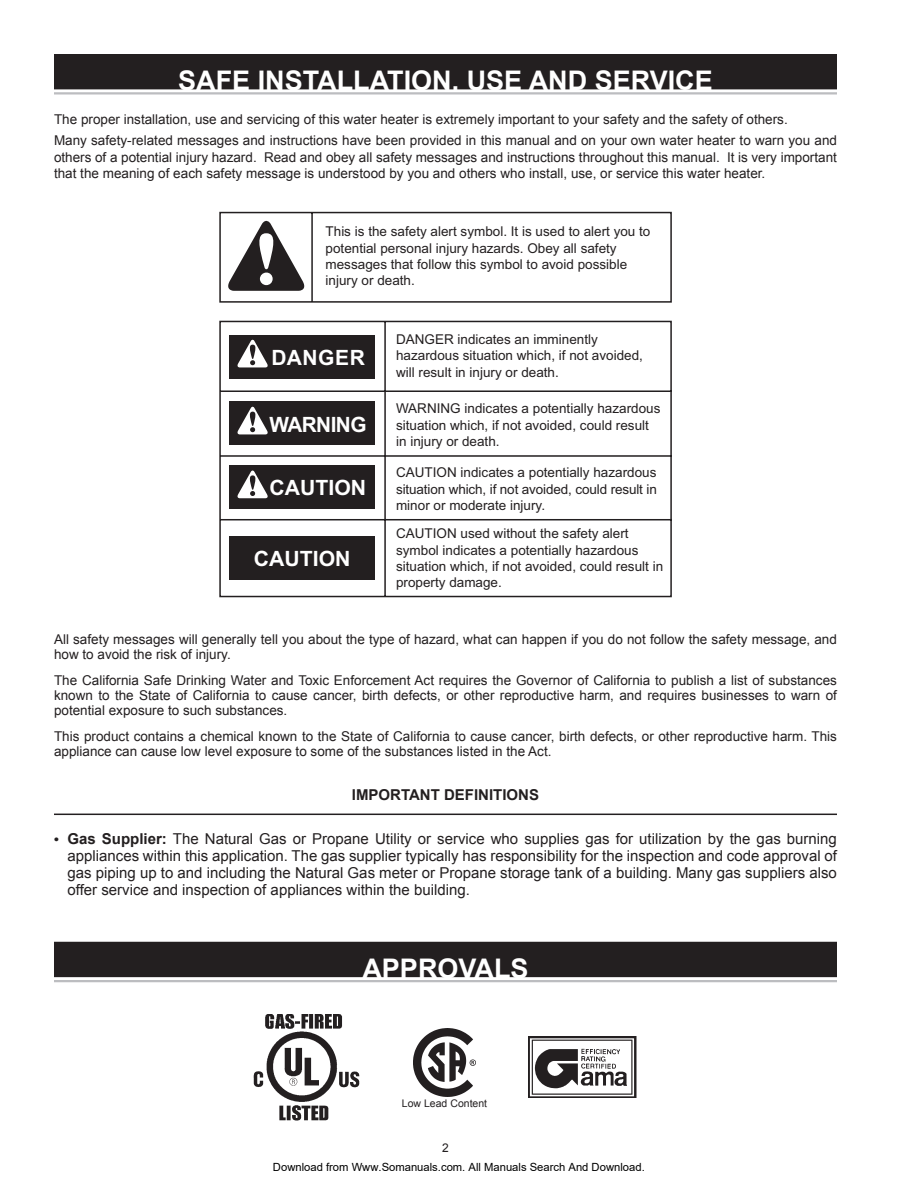
<style>
.page{position:relative;width:918px;height:1188px;background:#fff}
.page>*{position:absolute;margin:0;border:0;box-sizing:border-box;transform-origin:0 0}
.t1{font:700 27px "Arial";color:#fff}
.t2{font:700 21.15px "Arial";color:#fff}
.t3{font:700 21.15px "Arial";letter-spacing:-.025em;color:#fff}
.t4{font:15px/17.2px "Arial";color:#231f20;text-align:justify}
.t5{font:700 15px "Arial";color:#231f20}
.t6{font:13.5px/16.2px "Arial";color:#231f20}
.t7{font:12px "Arial";color:#231f20}
.t8{font:11.25px "Arial";color:#000}
.t9{font:10.5px "Arial";color:#231f20}
.s1{font-weight:700;font-size:13.5px}
.s2{font-weight:700}
</style>
<div class="page">
<div style="left:55px;top:55px;width:781px;height:34px;background:#231f20"></div>
<div style="left:54px;top:54px;width:783px;height:35px;border:2px solid #231f20"></div>
<hr style="left:54px;top:92px;width:783px;height:2px;background:#bcbdc0">
<svg style="left:219px;top:212px;width:453px;height:385px"></svg>
<div style="left:230px;top:465px;width:145px;height:44px;background:#231f20"></div>
<svg style="left:237px;top:470px;width:31px;height:28px"></svg>
<div style="left:230px;top:402px;width:145px;height:43px;background:#231f20"></div>
<svg style="left:237px;top:407px;width:31px;height:27px"></svg>
<div style="left:230px;top:335px;width:145px;height:43px;background:#231f20"></div>
<div style="left:230px;top:536px;width:145px;height:44px;background:#231f20"></div>
<svg style="left:226px;top:221px;width:81px;height:70px"></svg>
<svg style="left:237px;top:340px;width:31px;height:27px"></svg>
<hr style="left:54px;top:814px;width:783px;height:1px;background:#231f20">
<div style="left:55px;top:943px;width:781px;height:33px;background:#231f20"></div>
<div style="left:54px;top:942px;width:783px;height:35px;border:2px solid #231f20"></div>
<hr style="left:54px;top:980px;width:783px;height:2px;background:#bcbdc0">
<img style="left:528px;top:1036px;width:108px;height:62px">
<img style="left:253px;top:1014px;width:107px;height:106px">
<img style="left:414px;top:1028px;width:61px;height:68px">
<h1 class="t1" style="left:178px;top:63px;width:19px">SAFE</h1>
<h1 class="t1" style="left:258px;top:63px;width:26px">INSTALLAT</h1>
<h1 class="t1" style="left:404px;top:63px;width:82px">ION, USE</h1>
<h1 class="t1" style="left:529px;top:63px;width:21px">AND</h1>
<h1 class="t1" style="left:595px;top:63px;width:20px">SERV</h1>
<h1 class="t1" style="left:668px;top:63px;width:26px">ICE</h1>
<p class="t6" style="left:54px;top:108px;width:785px;line-height:21.6px">The proper installation, use and servicing of this water heater is extremely important to your safety and the safety of others.<br>Many safety-related messages and instructions have been provided in this manual and on your own water heater to warn you and</p>
<p class="t6" style="left:54px;top:149px;width:784px">others of a potential injury hazard. Read and obey all safety messages and instructions throughout this manual. It is very important that the meaning of each safety message is understood by you and others who install, use, or service this water heater.</p>
<p class="t6" style="left:326px;top:224px;width:326px">This is the safety alert symbol. It is used to alert you to potential personal injury hazards. Obey all safety messages that follow this symbol to avoid possible injury or death.</p>
<h2 class="t2" style="left:272px;top:343px;width:95px">DANGER</h2>
<h2 class="t3" style="left:270px;top:410px;width:98px">WARNING</h2>
<h2 class="t2" style="left:270px;top:474px;width:98px">CAUTION</h2>
<h2 class="t2" style="left:254px;top:544px;width:98px">CAUTION</h2>
<p class="t6" style="left:396px;top:331px;width:248px">DANGER indicates an imminently hazardous situation which, if not avoided, will result in injury or death.</p>
<p class="t6" style="left:396px;top:401px;width:266px">WARNING indicates a potentially hazardous situation which, if not avoided, could result in injury or death.</p>
<p class="t6" style="left:396px;top:465px;width:262px;text-align:justify">CAUTION indicates a potentially hazardous situation which, if not avoided, could result in minor or moderate injury.</p>
<p class="t6" style="left:396px;top:526px;width:269px">CAUTION used without the safety alert symbol indicates a potentially hazardous situation which, if not avoided, could result in property damage.</p>
<p class="t6" style="left:54px;top:632px;width:784px;line-height:15px">All safety messages will generally tell you about the type of hazard, what can happen if you do not follow the safety message, and how to avoid the risk of injury.</p>
<p class="t6" style="left:54px;top:673px;width:784px;line-height:15px;text-align:justify">The California Safe Drinking Water and Toxic Enforcement Act requires the Governor of California to publish a list of substances known to the State of California to cause cancer, birth defects, or other reproductive harm, and requires businesses to warn of potential exposure to such substances.</p>
<p class="t6" style="left:54px;top:729px;width:784px;line-height:15px">This product contains a chemical known to the State of California to cause cancer, birth defects, or other reproductive harm. This appliance can cause low level exposure to some of the substances listed in the Act.</p>
<p class="t5" style="left:352px;top:785px;width:28px">IMPORTANT</p>
<p class="t5" style="left:444px;top:785px;width:11px">DEF</p>
<p class="t5" style="left:474px;top:785px;width:44px">INITIONS</p>
<p class="t4" style="left:68px;top:830px;width:771px;text-indent:-14px"><span class="s1">•</span> <span class="s2">Gas Supplier:</span> The Natural Gas or Propane Utility or service who supplies gas for utilization by the gas burning appliances within this application. The gas supplier typically has responsibility for the inspection and code approval of gas piping up to and including the Natural Gas meter or Propane storage tank of a building. Many gas suppliers also offer service and inspection of appliances within the building.</p>
<h1 class="t1" style="left:362px;top:950px;width:20px">APPROVALS</h1>
<p class="t9" style="left:402px;top:1096px;width:87px">Low Lead Content</p>
<p class="t7" style="left:442px;top:1140px;width:8px">2</p>
<p class="t8" style="left:273px;top:1160px;width:373px">Download from Www.Somanuals.com. All Manuals Search And Download.</p>
</div>
